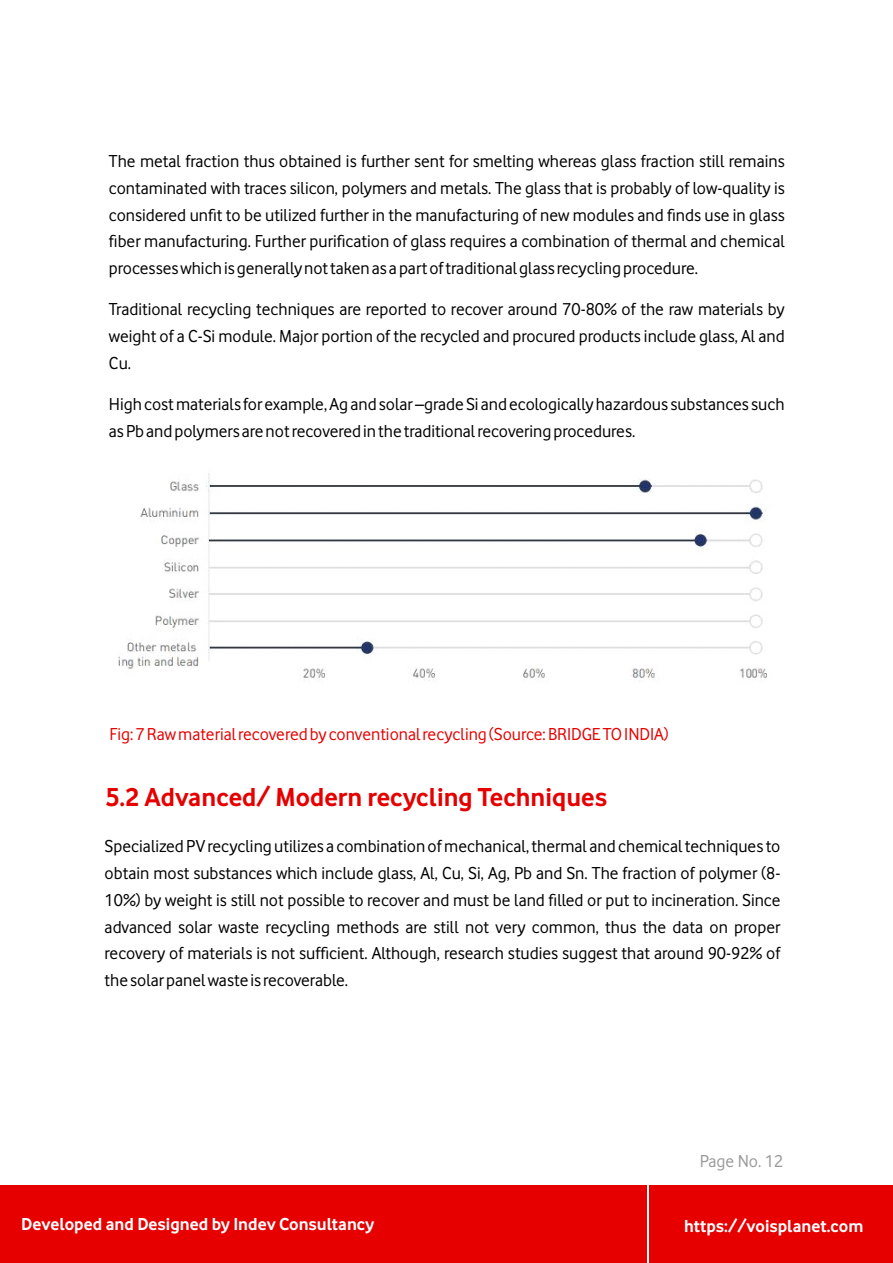
<style>
.page{position:relative;width:893px;height:1263px;background:#fff}
.page>*{position:absolute;margin:0;border:0;box-sizing:border-box;transform-origin:0 0}
.t1{font:700 27px "Vodafone Rg";color:#e60000}
.t2{font:18px/26.8px "Vodafone Rg";color:#000;text-align:justify}
.t3{font:18px "Vodafone Rg";color:#e60000}
.t4{font:700 18px "Vodafone Rg";color:#fff}
.t5{font:18px "Vodafone Rg";color:#999}
</style>
<div class="page">
<div style="left:0;top:1185px;width:893px;height:78px;background:#e60000"></div>
<hr style="left:647px;top:1185px;width:2px;height:78px;background:#fff">
<img style="left:118px;top:473px;width:649px;height:209px">
<p class="t2" style="left:109px;top:148px;width:677px">The metal fraction thus obtained is further sent for smelting whereas glass fraction still remains contaminated with traces silicon, polymers and metals. The glass that is probably of low-quality is considered unfit to be utilized further in the manufacturing of new modules and finds use in glass fiber manufacturing. Further purification of glass requires a combination of thermal and chemical processes which is generally not taken as a part of traditional glass recycling procedure.</p>
<p class="t2" style="left:109px;top:296px;width:677px">Traditional recycling techniques are reported to recover around 70-80% of the raw materials by weight of a C-Si module. Major portion of the recycled and procured products include glass, Al and Cu.</p>
<p class="t2" style="left:109px;top:391px;width:677px">High cost materials for example, Ag and solar –grade Si and ecologically hazardous substances such as Pb and polymers are not recovered in the traditional recovering procedures.</p>
<p class="t3" style="left:110px;top:726px;width:561px">Fig: 7 Raw material recovered by conventional recycling (Source: BRIDGE TO INDIA)</p>
<h1 class="t1" style="left:106px;top:788px;width:503px">5.2 Advanced/ Modern recycling Techniques</h1>
<p class="t2" style="left:105px;top:833px;width:677px">Specialized PV recycling utilizes a combination of mechanical, thermal and chemical techniques to obtain most substances which include glass, Al, Cu, Si, Ag, Pb and Sn. The fraction of polymer (8- 10%) by weight is still not possible to recover and must be land filled or put to incineration. Since advanced solar waste recycling methods are still not very common, thus the data on proper recovery of materials is not sufficient. Although, research studies suggest that around 90-92% of the solar panel waste is recoverable.</p>
<p class="t5" style="left:700px;top:1152px;width:85px">Page No. 12</p>
<p class="t4" style="left:21px;top:1218px;width:355px">Developed and Designed by Indev Consultancy</p>
<p class="t4" style="left:684px;top:1220px;width:181px">https://voisplanet.com</p>
</div>
